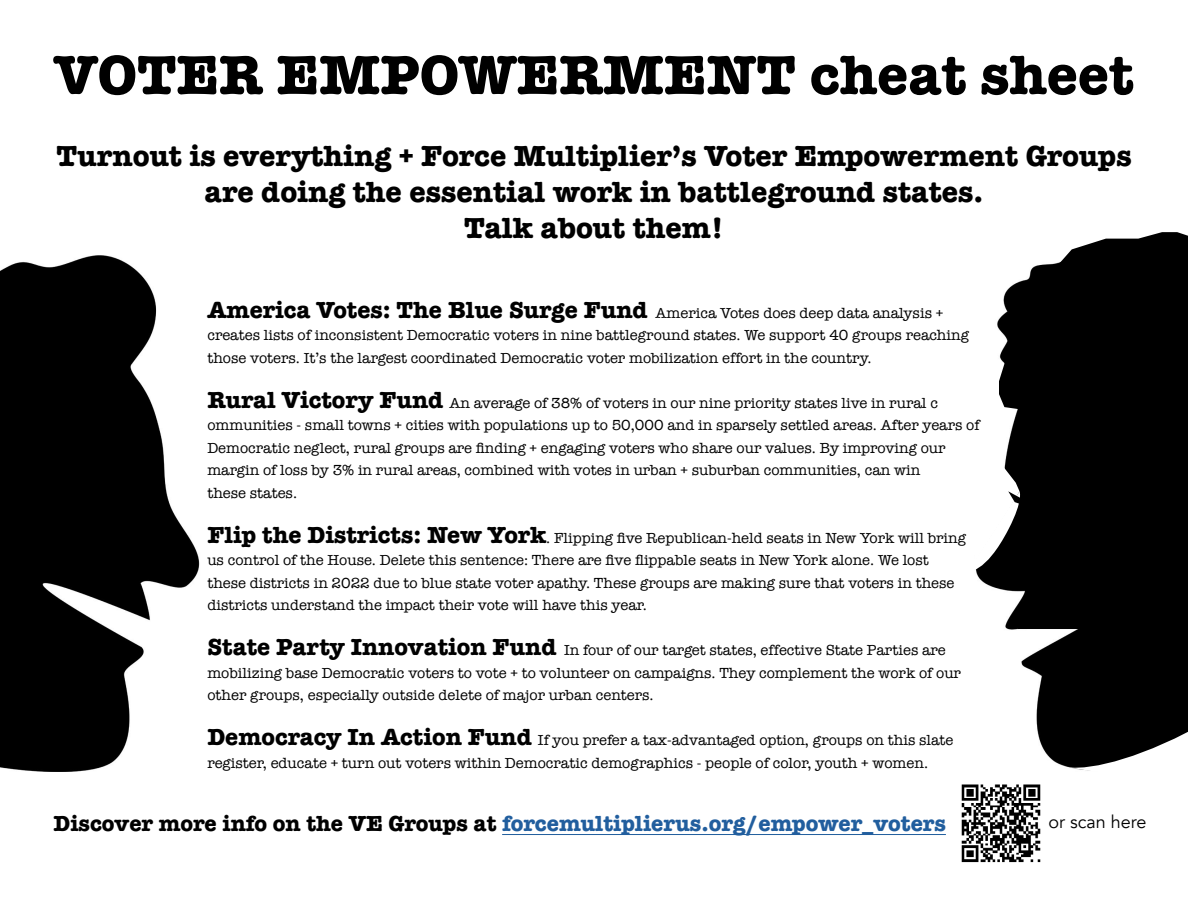
<style>
.page{position:relative;width:1188px;height:918px;background:#fff}
.page>*{position:absolute;margin:0;border:0;box-sizing:border-box;transform-origin:0 0}
.t1{font:700 57px "American Typewriter";color:#000}
.t2{font:700 30px/36px "American Typewriter";color:#000;text-align:center}
.t3{font:700 22.5px "American Typewriter";color:#215e9e}
.t4{font:18px "Avenir";color:#000}
.t5{font:15px/22.5px "American Typewriter";color:#000}
.s1{font-weight:700;font-size:24px}
.s2{color:#000}
</style>
<div class="page">
<img style="left:997px;top:319px;width:191px;height:448px">
<svg style="left:999px;top:232px;width:189px;height:179px;background:#1e1e1e"></svg>
<svg style="left:1067px;top:720px;width:121px;height:51px"></svg>
<svg style="left:975px;top:461px;width:170px;height:168px"></svg>
<img style="left:0;top:255px;width:200px;height:516px">
<hr style="left:502px;top:834px;width:444px;height:1px;background:#215e9e">
<img style="left:961px;top:784px;width:80px;height:79px">
<h1 class="t1" style="left:54px;top:26px;width:1081px">VOTER EMPOWERMENT cheat sheet</h1>
<h2 class="t2" style="left:56px;top:137px;width:1077px">Turnout is everything + Force Multiplier’s Voter Empowerment Groups are doing the essential work in battleground states.<br>Talk about them!</h2>
<p class="t5" style="left:207px;top:301px;width:763px"><span class="s1">America Votes: The Blue Surge Fund</span> America Votes does deep data analysis + creates lists of inconsistent Democratic voters in nine battleground states. We support 40 groups reaching those voters. It’s the largest coordinated Democratic voter mobilization effort in the country.</p>
<p class="t5" style="left:207px;top:391px;width:774px"><span class="s1">Rural Victory Fund</span> An average of 38% of voters in our nine priority states live in rural c ommunities - small towns + cities with populations up to 50,000 and in sparsely settled areas. After years of Democratic neglect, rural groups are finding + engaging voters who share our values. By improving our margin of loss by 3% in rural areas, combined with votes in urban + suburban communities, can win<br>these states.</p>
<p class="t5" style="left:207px;top:526px;width:760px"><span class="s1">Flip the Districts: New York</span>. Flipping five Republican-held seats in New York will bring us control of the House. Delete this sentence: There are five flippable seats in New York alone. We lost these districts in 2022 due to blue state voter apathy. These groups are making sure that voters in these districts understand the impact their vote will have this year.</p>
<p class="t5" style="left:207px;top:638px;width:755px"><span class="s1">State Party Innovation Fund</span> In four of our target states, effective State Parties are mobilizing base Democratic voters to vote + to volunteer on campaigns. They complement the work of our other groups, especially outside delete of major urban centers.</p>
<p class="t5" style="left:207px;top:728px;width:748px"><span class="s1">Democracy In Action Fund</span> If you prefer a tax-advantaged option, groups on this slate register, educate + turn out voters within Democratic demographics - people of color, youth + women.</p>
<h3 class="t3" style="left:54px;top:804px;width:894px"><span class="s2">Discover more info on the VE Groups at</span> forcemultiplierus.org/empower_voters</h3>
<p class="t4" style="left:1048px;top:811px;width:100px">or scan here</p>
</div>
